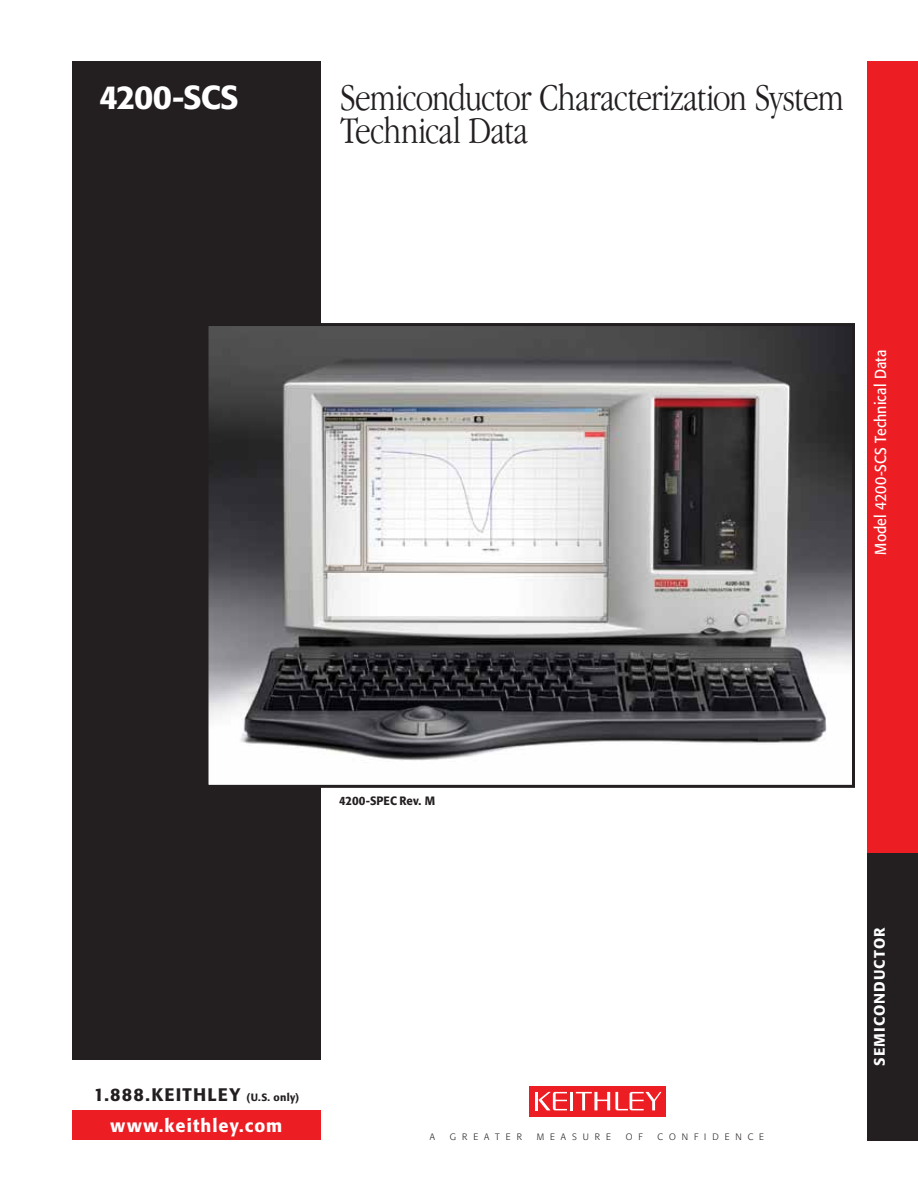
<style>
.page{position:relative;width:918px;height:1188px;background:#fff}
.page>*{position:absolute;margin:0;border:0;box-sizing:border-box;transform-origin:0 0}
.t1{font:300 condensed 39px/33px "Garamond IT Cby BT";letter-spacing:-.025em;color:#231f20}
.t2{font:500 33px "Formata";letter-spacing:-.035em;color:#fff}
.t3{font:500 18px "Formata";letter-spacing:.065em;color:#231f20}
.t4{font:500 18px "Formata";letter-spacing:.06em;color:#fff}
.t5{font:15.75px "Formata";letter-spacing:.005em;color:#fff;scale:.9 1}
.t6{font:500 15px "Formata";letter-spacing:.07em;color:#fff}
.t7{font:500 12px "Formata";color:#231f20;scale:.95 1}
.t8{font:300 9.15px "Formata";letter-spacing:.65em;color:#231f20}
.s1{font-size:10.5px}
</style>
<div class="page">
<div style="left:72px;top:1110px;width:249px;height:30px;background:#ed1d24"></div>
<div style="left:72px;top:61px;width:249px;height:999px;background:#231f20"></div>
<div style="left:867px;top:61px;width:51px;height:792px;background:#ed1d24"></div>
<div style="left:867px;top:853px;width:51px;height:288px;background:#231f20"></div>
<div style="left:529px;top:1086px;width:137px;height:30px;background:#ed1d24"></div>
<hr style="left:570px;top:1092px;width:3px;height:18px;background:#fff">
<hr style="left:535px;top:1092px;width:3px;height:18px;background:#fff">
<svg style="left:538px;top:1092px;width:29px;height:18px"></svg>
<svg style="left:576px;top:1092px;width:86px;height:18px"></svg>
<img style="left:210px;top:327px;width:641px;height:457px">
<div style="left:206px;top:323px;width:649px;height:465px;border:3px solid #231f20"></div>
<p class="t2" style="left:99px;top:78px;width:141px">4200-SCS</p>
<p class="t1" style="left:340px;top:81px;width:505px">Semiconductor Characterization System<br>Technical Data</p>
<p class="t5" style="left:871px;top:555px;width:229px;rotate:-90deg">Model 4200-SCS Technical Data</p>
<p class="t7" style="left:339px;top:793px;width:102px">4200-SPECRev. M</p>
<p class="t3" style="left:94px;top:1084px;width:207px">1.888.KEITHLEY <span class="s1">(U.S. only)</span></p>
<p class="t4" style="left:111px;top:1115px;width:173px">www.keithley.com</p>
<p class="t8" style="left:430px;top:1131px;width:7px">A</p>
<p class="t8" style="left:450px;top:1131px;width:73px">GREATER</p>
<p class="t8" style="left:537px;top:1131px;width:76px">MEASURE</p>
<p class="t8" style="left:626px;top:1131px;width:18px">O F</p>
<p class="t8" style="left:658px;top:1131px;width:108px">CONFIDENCE</p>
<p class="t6" style="left:870px;top:1066px;width:140px;rotate:-90deg">Semiconductor</p>
</div>
